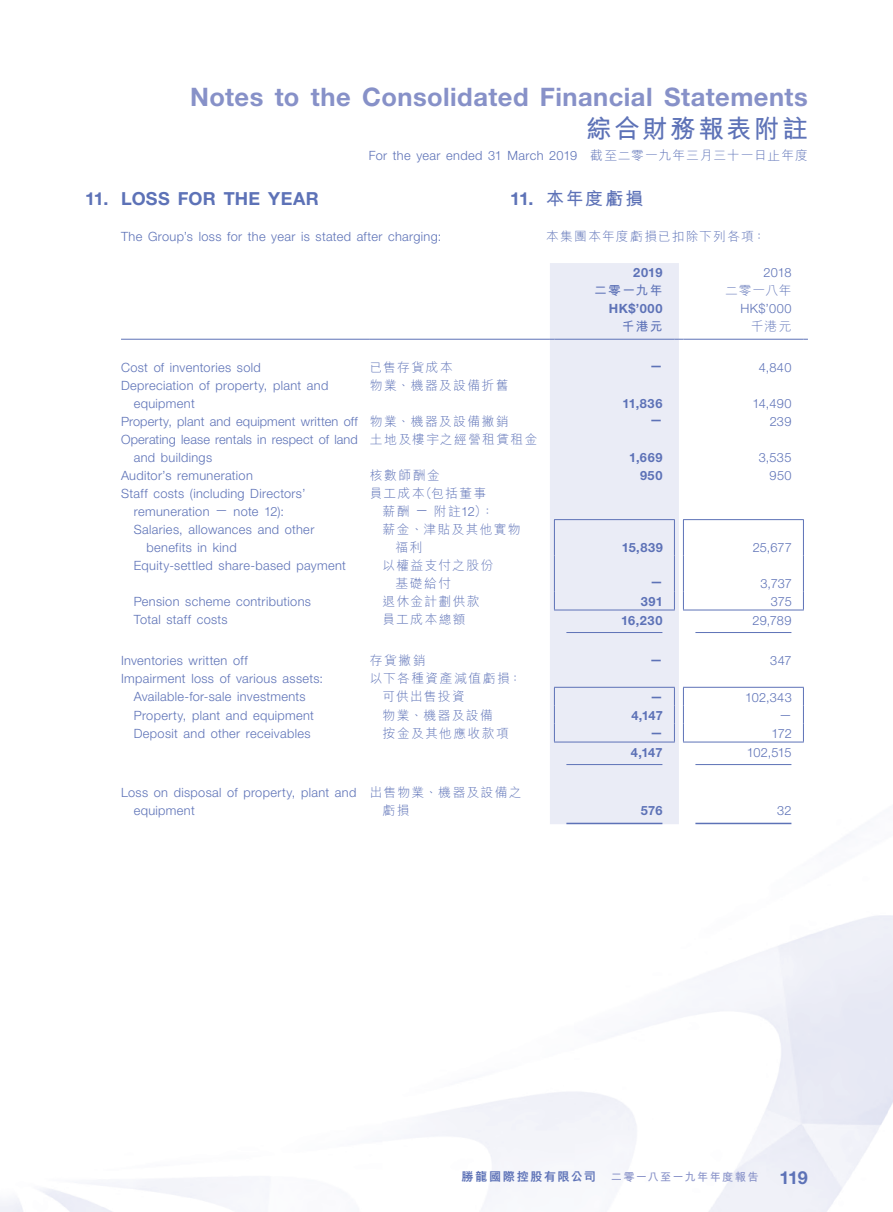
<style>
.page{position:relative;width:893px;height:1212px;background:#fff}
.page>*{position:absolute;margin:0;border:0;box-sizing:border-box;transform-origin:0 0}
.t1{font:700 25.5px "Helvetica Neue LT Std";letter-spacing:.02em;color:#8791c8}
.t2{font:700 25.5px "M Hei HK";letter-spacing:.1em;color:#5d72b7}
._03_H1{font:700 18px "Helvetica Neue LT Std";letter-spacing:.015em;color:#5d72b7}
._03_H1-2{font:700 18px "M Hei HK";letter-spacing:.105em;color:#5d72b7}
._15_Table_Stub{font:300 12.75px/18px "Helvetica Neue LT Std";letter-spacing:.025em;color:#5d72b7}
._15_Table_Stub-2{font:300 12.75px/18px "M Hei HK";letter-spacing:.11em;color:#5d72b7}
._01_Body_Text{font:300 12.75px "Helvetica Neue LT Std";letter-spacing:.01em;color:#5d72b7}
._01_Body_Text-2{font:700 12.75px "Helvetica Neue LT Std";letter-spacing:.04em;color:#5d72b7}
._12___P2{font:300 12.75px "Helvetica Neue LT Std";letter-spacing:.025em;color:#5d72b7}
._12___P2-2{font:300 12.75px "M Hei HK";letter-spacing:.1em;color:#5d72b7}
._01_Body_Text-3{font:700 12.75px "M Hei HK";letter-spacing:.1em;color:#5d72b7}
._01_Body_Text-4{font:300 12.75px "M Hei HK";letter-spacing:.075em;color:#5d72b7}
.t3{font:700 11.25px "M Hei HK";letter-spacing:.115em;color:#8791c8}
.s1{font-family:"M Hei HK"}
.s2{font-family:"Helvetica Neue LT Std"}
.s3{font-weight:800;font-size:12px;color:#5d72b7}
.s4{font-family:"Helvetica Neue LT Std";font-size:18px;color:#5d72b7}
</style>
<div class="page">
<div style="left:550px;top:263px;width:129px;height:561px;background:#eaecf6"></div>
<hr style="left:554px;top:519px;width:121px;height:1px;background:#5d72b7">
<hr style="left:554px;top:520px;width:1px;height:36px;background:#5d72b7">
<hr style="left:674px;top:520px;width:1px;height:36px;background:#5d72b7">
<hr style="left:554px;top:556px;width:1px;height:36px;background:#5d72b7">
<hr style="left:674px;top:556px;width:1px;height:36px;background:#5d72b7">
<svg style="left:554px;top:592px;width:1px;height:18px"></svg>
<svg style="left:674px;top:592px;width:1px;height:18px"></svg>
<hr style="left:554px;top:610px;width:121px;height:1px;background:#5d72b7">
<hr style="left:683px;top:519px;width:121px;height:1px;background:#5d72b7">
<hr style="left:683px;top:520px;width:1px;height:36px;background:#5d72b7">
<hr style="left:803px;top:520px;width:1px;height:36px;background:#5d72b7">
<hr style="left:683px;top:556px;width:1px;height:36px;background:#5d72b7">
<hr style="left:803px;top:556px;width:1px;height:36px;background:#5d72b7">
<svg style="left:683px;top:592px;width:1px;height:18px"></svg>
<svg style="left:803px;top:592px;width:1px;height:18px"></svg>
<hr style="left:683px;top:610px;width:121px;height:1px;background:#5d72b7">
<hr style="left:554px;top:687px;width:121px;height:1px;background:#5d72b7">
<svg style="left:554px;top:688px;width:1px;height:54px"></svg>
<svg style="left:674px;top:688px;width:1px;height:54px"></svg>
<hr style="left:554px;top:742px;width:121px;height:1px;background:#5d72b7">
<hr style="left:683px;top:687px;width:121px;height:1px;background:#5d72b7">
<svg style="left:683px;top:688px;width:1px;height:54px"></svg>
<svg style="left:803px;top:688px;width:1px;height:54px"></svg>
<hr style="left:683px;top:742px;width:121px;height:1px;background:#5d72b7">
<hr style="left:121px;top:339px;width:249px;height:1px;background:#5d72b7">
<hr style="left:370px;top:339px;width:180px;height:1px;background:#5d72b7">
<hr style="left:554px;top:339px;width:120px;height:1px;background:#5d72b7">
<hr style="left:683px;top:339px;width:120px;height:1px;background:#5d72b7">
<hr style="left:566px;top:632px;width:96px;height:1px;background:#5d72b7">
<hr style="left:695px;top:632px;width:96px;height:1px;background:#5d72b7">
<hr style="left:566px;top:764px;width:96px;height:1px;background:#5d72b7">
<hr style="left:695px;top:764px;width:96px;height:1px;background:#5d72b7">
<hr style="left:566px;top:823px;width:96px;height:1px;background:#5d72b7">
<hr style="left:695px;top:823px;width:96px;height:1px;background:#5d72b7">
<h1 class="t1" style="left:190px;top:81px;width:619px">Notes to the Consolidated Financial Statements</h1>
<h1 class="t2" style="left:586px;top:110px;width:223px">綜合財務報表附註</h1>
<p class="_15_Table_Stub" style="left:369px;top:146px;width:441px">For the year ended 31 March 2019 <span class="s1">截至二零一九年三月三十一日止年度</span></p>
<p class="_03_H1" style="left:85px;top:188px;width:235px">11. LOSS FOR THE YEAR</p>
<p class="_12___P2" style="left:121px;top:229px;width:322px">The Group’s loss for the year is stated after charging:</p>
<p class="_01_Body_Text-2" style="left:633px;top:265px;width:31px">2019</p>
<p class="_01_Body_Text" style="left:764px;top:265px;width:29px">2018</p>
<p class="_01_Body_Text-3" style="left:594px;top:281px;width:70px">二零一九年</p>
<p class="_01_Body_Text-4" style="left:725px;top:284px;width:68px">二零一八年</p>
<p class="_01_Body_Text-2" style="left:609px;top:301px;width:55px">HK$’000</p>
<p class="_01_Body_Text" style="left:741px;top:301px;width:52px">HK$’000</p>
<p class="_01_Body_Text-3" style="left:622px;top:317px;width:42px">千港元</p>
<p class="_01_Body_Text-4" style="left:751px;top:320px;width:42px">千港元</p>
<p class="_15_Table_Stub" style="left:121px;top:358px;width:141px">Cost of inventories sold</p>
<p class="_15_Table_Stub-2" style="left:370px;top:358px;width:85px">已售存貨成本</p>
<p class="_01_Body_Text-2" style="left:650px;top:358px;width:14px">—</p>
<p class="_01_Body_Text" style="left:759px;top:359px;width:34px">4,840</p>
<p class="_15_Table_Stub" style="left:134px;top:376px;width:196px;text-indent:-13px">Depreciation of property, plant and equipment</p>
<p class="_15_Table_Stub-2" style="left:370px;top:376px;width:140px">物業、機器及設備折舊</p>
<p class="_03_H1-2" style="left:510px;top:185px;width:135px"><span class="s2">11.</span> 本年度虧損</p>
<p class="_12___P2-2" style="left:546px;top:230px;width:221px">本集團本年度虧損已扣除下列各項：</p>
<p class="_01_Body_Text-2" style="left:622px;top:395px;width:42px">11,836</p>
<p class="_01_Body_Text" style="left:752px;top:395px;width:40px">14,490</p>
<p class="_15_Table_Stub" style="left:121px;top:412px;width:238px">Property, plant and equipment written off</p>
<p class="_15_Table_Stub-2" style="left:370px;top:412px;width:140px">物業、機器及設備撇銷</p>
<p class="_01_Body_Text-2" style="left:650px;top:412px;width:14px">—</p>
<p class="_01_Body_Text" style="left:770px;top:413px;width:23px">239</p>
<p class="_15_Table_Stub" style="left:134px;top:430px;width:226px;text-indent:-13px">Operating lease rentals in respect of land and buildings</p>
<p class="_15_Table_Stub-2" style="left:370px;top:430px;width:169px">土地及樓宇之經營租賃租金</p>
<p class="_01_Body_Text-2" style="left:629px;top:449px;width:35px">1,669</p>
<p class="_01_Body_Text" style="left:759px;top:449px;width:34px">3,535</p>
<p class="_15_Table_Stub" style="left:121px;top:466px;width:133px">Auditor’s remuneration</p>
<p class="_15_Table_Stub-2" style="left:370px;top:466px;width:71px">核數師酬金</p>
<p class="_01_Body_Text-2" style="left:640px;top:467px;width:24px">950</p>
<p class="_01_Body_Text" style="left:770px;top:467px;width:23px">950</p>
<p class="_15_Table_Stub" style="left:134px;top:484px;width:173px;text-indent:-13px">Staff costs (including Directors’ remuneration — note 12):</p>
<p class="_15_Table_Stub-2" style="left:383px;top:484px;width:113px;text-indent:-13px">員工成本（包括董事薪酬 <span class="s2">—</span> 附註<span class="s2">12</span>）：</p>
<p class="_15_Table_Stub" style="left:147px;top:520px;width:169px;text-indent:-13px">Salaries, allowances and other benefits in kind</p>
<p class="_15_Table_Stub-2" style="left:395px;top:520px;width:127px;text-indent:-13px">薪金、津貼及其他實物福利</p>
<p class="_01_Body_Text-2" style="left:622px;top:539px;width:43px">15,839</p>
<p class="_01_Body_Text" style="left:753px;top:539px;width:41px">25,677</p>
<p class="_15_Table_Stub" style="left:134px;top:556px;width:214px">Equity-settled share-based payment</p>
<p class="_15_Table_Stub-2" style="left:395px;top:556px;width:100px;text-indent:-13px">以權益支付之股份基礎給付</p>
<p class="_01_Body_Text-2" style="left:650px;top:574px;width:14px">—</p>
<p class="_01_Body_Text" style="left:760px;top:575px;width:33px">3,737</p>
<p class="_15_Table_Stub" style="left:134px;top:592px;width:179px">Pension scheme contributions</p>
<p class="_15_Table_Stub-2" style="left:383px;top:592px;width:99px">退休金計劃供款</p>
<p class="_01_Body_Text-2" style="left:641px;top:593px;width:24px">391</p>
<p class="_01_Body_Text" style="left:771px;top:593px;width:22px">375</p>
<p class="_15_Table_Stub" style="left:134px;top:610px;width:95px">Total staff costs</p>
<p class="_15_Table_Stub-2" style="left:383px;top:610px;width:84px">員工成本總額</p>
<p class="_01_Body_Text-2" style="left:621px;top:612px;width:43px">16,230</p>
<p class="_01_Body_Text" style="left:752px;top:612px;width:40px">29,789</p>
<p class="_15_Table_Stub" style="left:121px;top:651px;width:128px">Inventories written off</p>
<p class="_15_Table_Stub-2" style="left:370px;top:651px;width:57px">存貨撇銷</p>
<p class="_01_Body_Text-2" style="left:650px;top:651px;width:14px">—</p>
<p class="_01_Body_Text" style="left:770px;top:653px;width:23px">347</p>
<p class="_15_Table_Stub" style="left:121px;top:669px;width:204px">Impairment loss of various assets:</p>
<p class="_15_Table_Stub-2" style="left:370px;top:669px;width:153px">以下各種資產減值虧損：</p>
<p class="_15_Table_Stub" style="left:134px;top:688px;width:173px">Available-for-sale investments</p>
<p class="_15_Table_Stub-2" style="left:383px;top:687px;width:84px">可供出售投資</p>
<p class="_01_Body_Text-2" style="left:650px;top:688px;width:14px">—</p>
<p class="_01_Body_Text" style="left:745px;top:689px;width:48px">102,343</p>
<p class="_15_Table_Stub" style="left:134px;top:706px;width:182px">Property, plant and equipment</p>
<p class="_15_Table_Stub-2" style="left:383px;top:706px;width:112px">物業、機器及設備</p>
<p class="_01_Body_Text-2" style="left:631px;top:707px;width:33px">4,147</p>
<p class="_01_Body_Text" style="left:779px;top:706px;width:14px">—</p>
<p class="_15_Table_Stub" style="left:134px;top:724px;width:178px">Deposit and other receivables</p>
<p class="_15_Table_Stub-2" style="left:383px;top:724px;width:128px">按金及其他應收款項</p>
<p class="_01_Body_Text-2" style="left:650px;top:724px;width:14px">—</p>
<p class="_01_Body_Text" style="left:771px;top:725px;width:22px">172</p>
<p class="_01_Body_Text-2" style="left:631px;top:744px;width:33px">4,147</p>
<p class="_01_Body_Text" style="left:747px;top:744px;width:46px">102,515</p>
<p class="_15_Table_Stub" style="left:134px;top:783px;width:224px;text-indent:-13px">Loss on disposal of property, plant and equipment</p>
<p class="_15_Table_Stub-2" style="left:383px;top:783px;width:140px;text-indent:-13px">出售物業、機器及設備之虧損</p>
<p class="_01_Body_Text-2" style="left:641px;top:803px;width:23px">576</p>
<p class="_01_Body_Text" style="left:777px;top:803px;width:16px">32</p>
<p class="t3" style="left:462px;top:1169px;width:348px"><span class="s3">勝龍國際控股有限公司</span> 二零一八至一九年年度報告 <span class="s4">119</span></p>
</div>
